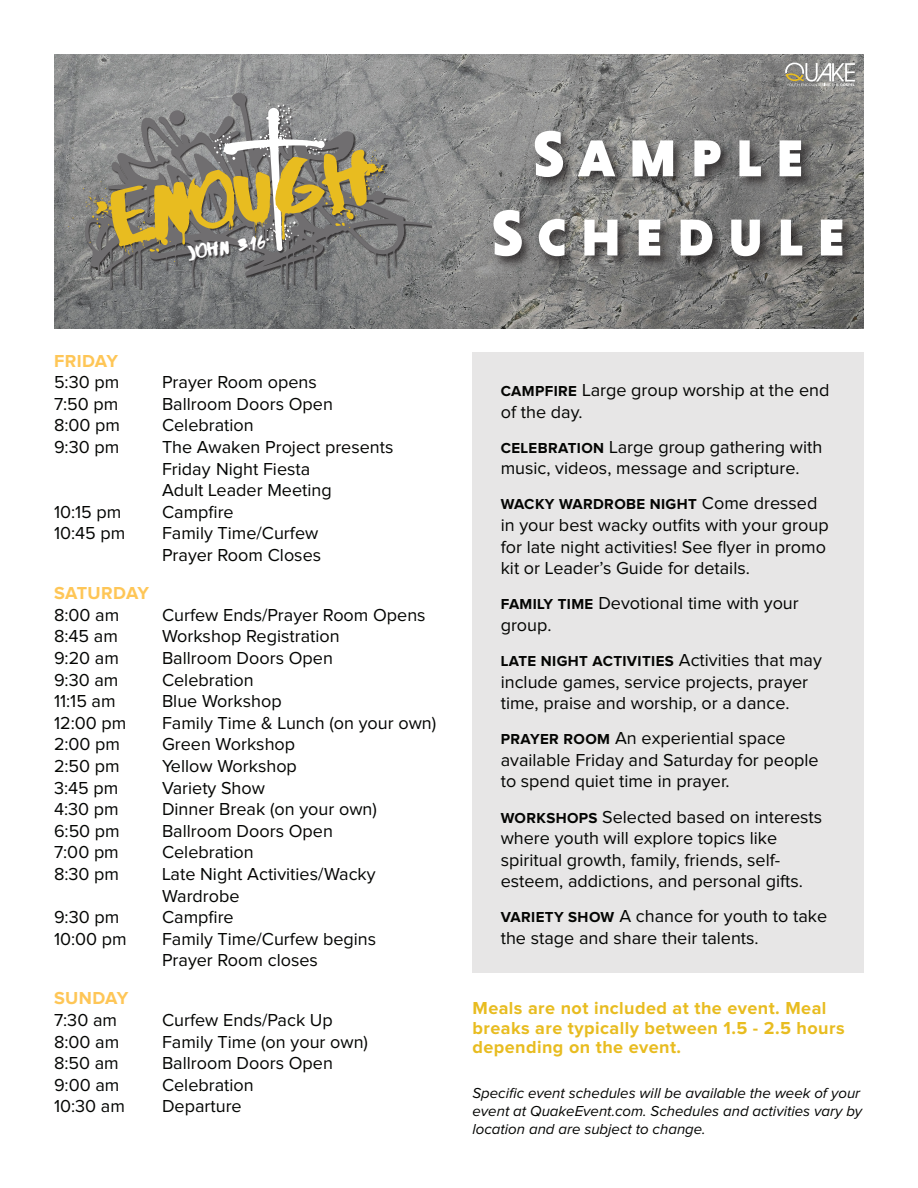
<style>
.page{position:relative;width:918px;height:1188px;background:#fff}
.page>*{position:absolute;margin:0;border:0;box-sizing:border-box;transform-origin:0 0}
.t1{font:66px/79.2px "Niveau Grotesk Black Small Caps";letter-spacing:.2em;color:#fff;text-align:center}
.t2{font:19.95px "Abys";color:#fff}
.t3{font:18px/21.6px "Proxima Nova";color:#040503}
.t4{font:700 18px/19.5px "Proxima Nova";letter-spacing:.025em;color:#e8bc20}
.t5{font:700 18px "Proxima Nova";letter-spacing:.025em;color:#fec657}
.t6{font:italic 15px/18px "Proxima Nova";color:#040503}
.t7{font:700 15px "Proxima Nova";letter-spacing:.025em;color:#040503}
.s1{font-weight:700;font-size:15px}
.s2{font-weight:400;font-size:18px}
</style>
<div class="page">
<div style="left:472px;top:352px;width:392px;height:621px;background:#e7e6e6"></div>
<img style="left:54px;top:54px;width:810px;height:274px">
<svg style="left:785px;top:63px;width:70px;height:23px"></svg>
<img style="left:68px;top:93px;width:15px;height:196px">
<svg style="left:83px;top:93px;width:348px;height:196px"></svg>
<svg style="left:199px;top:269px;width:3px;height:15px"></svg>
<svg style="left:83px;top:103px;width:302px;height:152px"></svg>
<div style="left:491px;top:128px;width:365px;height:142px;background:#231f20;opacity:.75"></div>
<p class="t2" style="left:186px;top:241px;width:80px;rotate:-7deg">john 3:16</p>
<h1 class="t1" style="left:491px;top:113px;width:356px">Sample<br>Schedule</h1>
<p class="t5" style="left:54px;top:352px;width:66px">FRIDAY</p>
<p class="t3" style="left:54px;top:372px;width:67px">5:30 pm</p>
<p class="t3" style="left:162px;top:372px;width:156px">Prayer Room opens</p>
<p class="t3" style="left:54px;top:394px;width:66px">7:50 pm</p>
<p class="t3" style="left:162px;top:394px;width:172px">Ballroom Doors Open</p>
<p class="t3" style="left:54px;top:415px;width:68px">8:00 pm</p>
<p class="t3" style="left:162px;top:415px;width:93px">Celebration</p>
<p class="t3" style="left:54px;top:437px;width:67px">9:30 pm</p>
<p class="t3" style="left:162px;top:437px;width:233px">The Awaken Project presents<br>Friday Night Fiesta<br>Adult Leader Meeting</p>
<p class="t3" style="left:54px;top:502px;width:69px">10:15 pm</p>
<p class="t3" style="left:162px;top:502px;width:73px">Campfire</p>
<p class="t3" style="left:54px;top:523px;width:73px">10:45 pm</p>
<p class="t3" style="left:162px;top:523px;width:161px">Family Time/Curfew<br>Prayer Room Closes</p>
<p class="t5" style="left:54px;top:585px;width:97px">SATURDAY</p>
<p class="t3" style="left:54px;top:605px;width:67px">8:00 am</p>
<p class="t3" style="left:162px;top:605px;width:265px">Curfew Ends/Prayer Room Opens</p>
<p class="t3" style="left:54px;top:626px;width:65px">8:45 am</p>
<p class="t3" style="left:162px;top:626px;width:179px">Workshop Registration</p>
<p class="t3" style="left:54px;top:648px;width:66px">9:20 am</p>
<p class="t3" style="left:162px;top:648px;width:172px">Ballroom Doors Open</p>
<p class="t3" style="left:54px;top:669px;width:66px">9:30 am</p>
<p class="t3" style="left:162px;top:669px;width:93px">Celebration</p>
<p class="t3" style="left:54px;top:691px;width:63px">11:15 am</p>
<p class="t3" style="left:162px;top:691px;width:121px">Blue Workshop</p>
<p class="t3" style="left:54px;top:713px;width:74px">12:00 pm</p>
<p class="t3" style="left:162px;top:713px;width:276px">Family Time &amp; Lunch (on your own)</p>
<p class="t3" style="left:54px;top:734px;width:68px">2:00 pm</p>
<p class="t3" style="left:162px;top:734px;width:135px">Green Workshop</p>
<p class="t3" style="left:54px;top:756px;width:67px">2:50 pm</p>
<p class="t3" style="left:162px;top:756px;width:136px">Yellow Workshop</p>
<p class="t3" style="left:54px;top:777px;width:66px">3:45 pm</p>
<p class="t3" style="left:162px;top:777px;width:105px">Variety Show</p>
<p class="t3" style="left:54px;top:799px;width:66px">4:30 pm</p>
<p class="t3" style="left:162px;top:799px;width:216px">Dinner Break (on your own)</p>
<p class="t3" style="left:54px;top:821px;width:67px">6:50 pm</p>
<p class="t3" style="left:162px;top:821px;width:172px">Ballroom Doors Open</p>
<p class="t3" style="left:54px;top:842px;width:66px">7:00 pm</p>
<p class="t3" style="left:162px;top:842px;width:93px">Celebration</p>
<p class="t3" style="left:54px;top:864px;width:67px">8:30 pm</p>
<p class="t3" style="left:162px;top:864px;width:215px">Late Night Activities/Wacky<br>Wardrobe</p>
<p class="t3" style="left:54px;top:907px;width:67px">9:30 pm</p>
<p class="t3" style="left:162px;top:907px;width:73px">Campfire</p>
<p class="t3" style="left:54px;top:929px;width:74px">10:00 pm</p>
<p class="t3" style="left:162px;top:929px;width:216px">Family Time/Curfew begins<br>Prayer Room closes</p>
<p class="t5" style="left:54px;top:990px;width:76px">SUNDAY</p>
<p class="t3" style="left:54px;top:1010px;width:65px">7:30 am</p>
<p class="t3" style="left:162px;top:1010px;width:172px">Curfew Ends/Pack Up</p>
<p class="t3" style="left:54px;top:1032px;width:67px">8:00 am</p>
<p class="t3" style="left:162px;top:1032px;width:208px">Family Time (on your own)</p>
<p class="t3" style="left:54px;top:1053px;width:66px">8:50 am</p>
<p class="t3" style="left:162px;top:1053px;width:172px">Ballroom Doors Open</p>
<p class="t3" style="left:54px;top:1075px;width:67px">9:00 am</p>
<p class="t3" style="left:162px;top:1075px;width:93px">Celebration</p>
<p class="t3" style="left:54px;top:1096px;width:72px">10:30 am</p>
<p class="t3" style="left:162px;top:1096px;width:81px">Departure</p>
<p class="t3" style="left:501px;top:380px;width:330px"><span class="s1">CAMPFIRE</span> Large group worship at the end of the day.</p>
<p class="t3" style="left:501px;top:437px;width:323px"><span class="s1">CELEBRATION</span> Large group gathering with music, videos, message and scripture.</p>
<p class="t7" style="left:501px;top:497px;width:318px">WACKY WARDROBE NIGHT <span class="s2">Come dressed</span></p>
<p class="t3" style="left:501px;top:515px;width:330px">in your best wacky outfits with your group for late night activities! See flyer in promo kit or Leader’s Guide for details.</p>
<p class="t3" style="left:501px;top:593px;width:300px"><span class="s1">FAMILY TIME</span> Devotional time with your group.</p>
<p class="t7" style="left:501px;top:654px;width:323px">LATE NIGHT ACTIVITIES <span class="s2">Activities that may</span></p>
<p class="t3" style="left:501px;top:672px;width:309px">include games, service projects, prayer time, praise and worship, or a dance.</p>
<p class="t3" style="left:501px;top:728px;width:320px"><span class="s1">PRAYER ROOM</span> An experiential space available Friday and Saturday for people to spend quiet time in prayer.</p>
<p class="t3" style="left:501px;top:807px;width:323px"><span class="s1">WORKSHOPS</span> Selected based on interests where youth will explore topics like spiritual growth, family, friends, self&shy;esteem, addictions, and personal gifts.</p>
<p class="t3" style="left:501px;top:906px;width:328px"><span class="s1">VARIETY SHOW</span> A chance for youth to take the stage and share their talents.</p>
<p class="t4" style="left:472px;top:999px;width:374px">Meals are not included at the event. Meal breaks are typically between 1.5 - 2.5 hours depending on the event.</p>
<p class="t6" style="left:472px;top:1085px;width:391px">Specific event schedules will be available the week of your event at QuakeEvent.com. Schedules and activities vary by location and are subject to change.</p>
</div>
